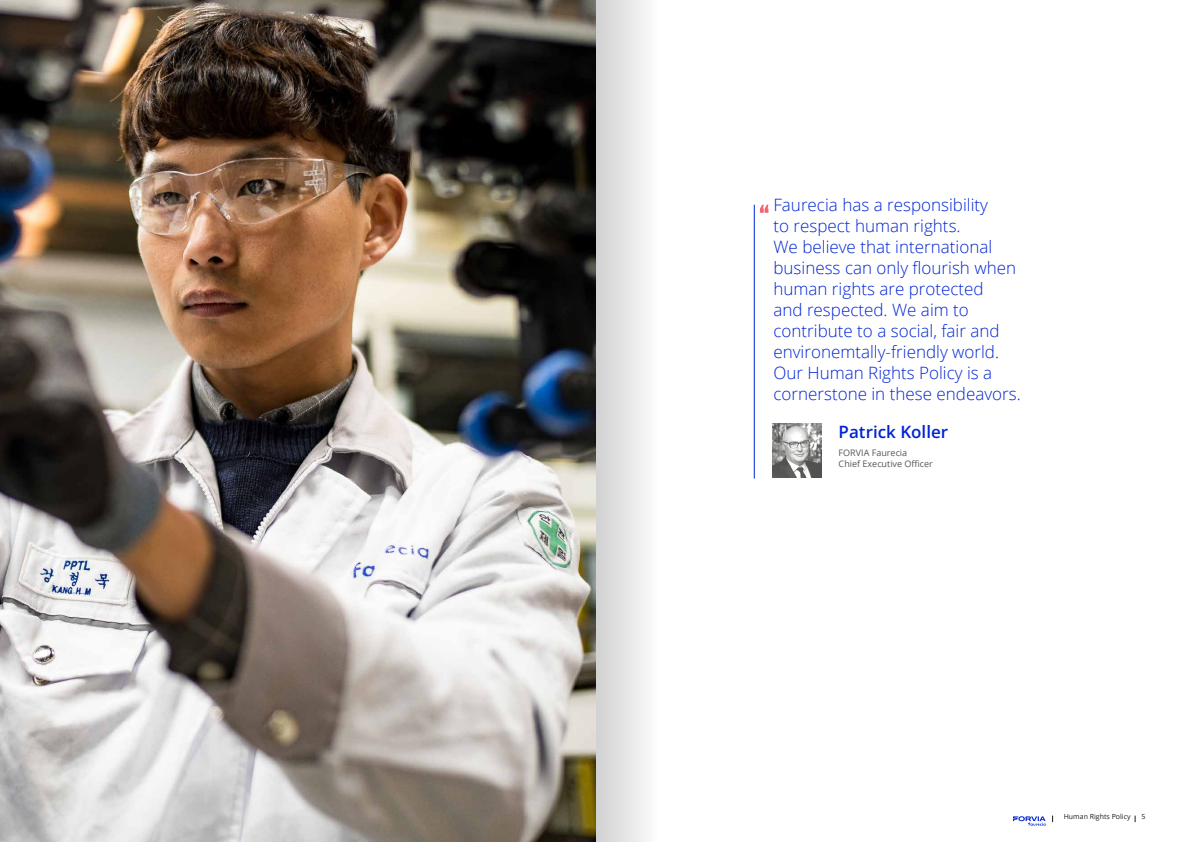
<style>
.page{position:relative;width:1191px;height:842px;background:#fff}
.page>*{position:absolute;margin:0;border:0;box-sizing:border-box;transform-origin:0 0}
.t1{font:300 17px/21px "Open Sans";color:#0024d3}
.t2{font:17px "Open Sans";color:#0024d3}
.t3{font:9px/11.5px "Open Sans";color:#575757}
.t4{font:7px "Open Sans";color:#1d1d1b}
</style>
<div class="page">
<svg style="left:1013px;top:816px;width:32px;height:10px"></svg>
<svg style="left:760px;top:205px;width:8px;height:8px"></svg>
<div style="left:595px;top:0;width:64px;height:842px;background:linear-gradient(to right,#d0d0d0,#fdfdfd)"></div>
<hr style="left:754px;top:205px;width:1px;height:274px;background:#0024d3">
<img style="left:772px;top:423px;width:50px;height:55px">
<img style="left:0;top:0;width:595px;height:842px">
<p class="t1" style="left:773px;top:194px;width:249px">Faurecia has a responsibility<br>to respect human rights.<br>We believe that international business can only flourish when human rights are protected<br>and respected. We aim to contribute to a social, fair and environemtally-friendly world.<br>Our Human Rights Policy is a cornerstone in these endeavors.</p>
<p class="t2" style="left:838px;top:421px;width:111px">Patrick Koller</p>
<p class="t3" style="left:838px;top:446px;width:96px">FORVIA Faurecia<br>Chief Executive Officer</p>
<p class="t4" style="left:1063px;top:811px;width:68px">Human Rights Policy</p>
<p class="t4" style="left:1141px;top:812px;width:6px">5</p>
</div>
